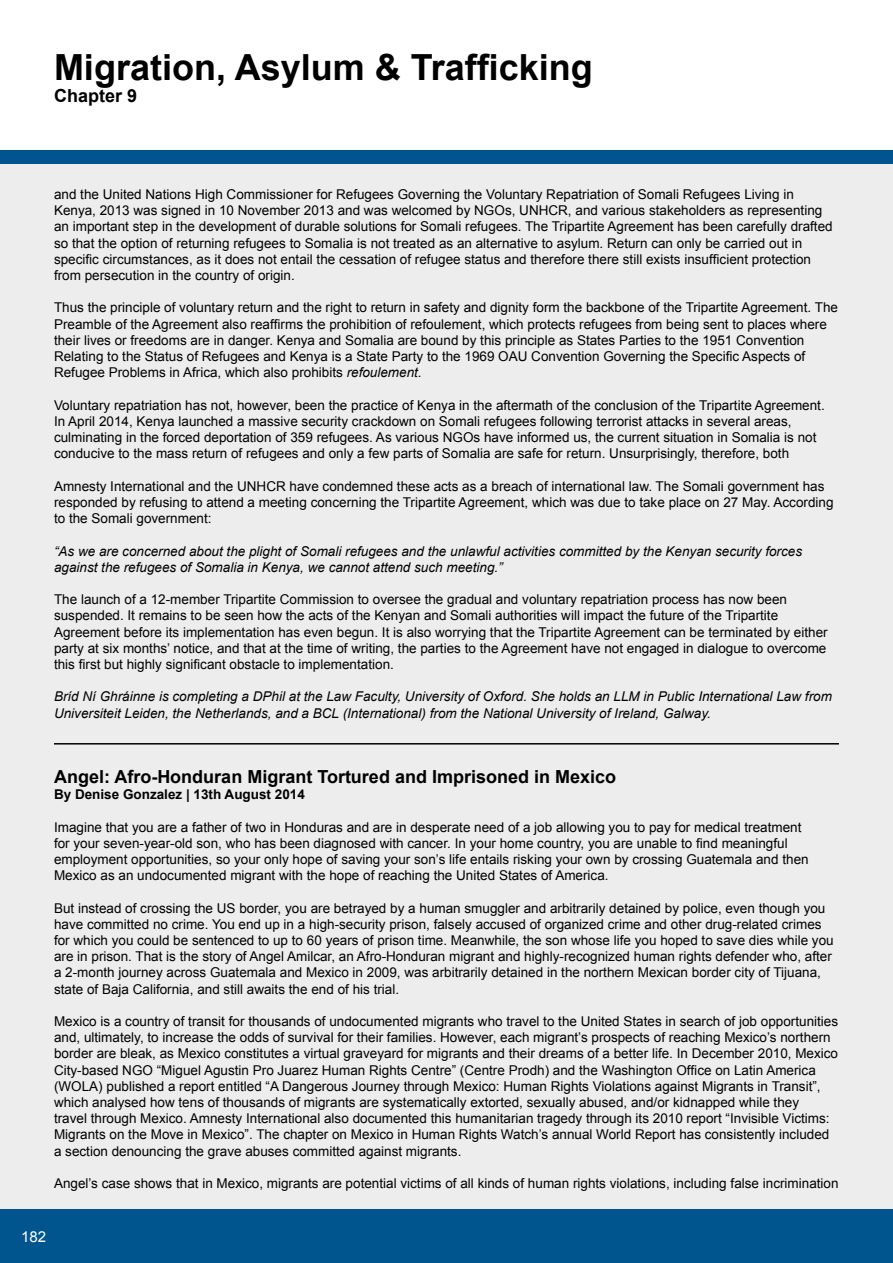
<style>
.page{position:relative;width:893px;height:1263px;background:#fff}
.page>*{position:absolute;margin:0;border:0;box-sizing:border-box;transform-origin:0 0}
.t1{font:700 36px "Arial";color:#000}
.t2{font:700 18px "Arial";color:#000}
.t3{font:15px "Arial";color:#fff}
.t4{font:13.5px/16.2px "Arial";color:#000}
.t5{font:italic 13.5px/16.2px "Arial";color:#000}
.t6{font:700 13.5px "Arial";color:#000}
.s1{font-style:italic}
</style>
<div class="page">
<div style="left:0;top:151px;width:893px;height:1112px;background:#ededee"></div>
<div style="left:0;top:1210px;width:893px;height:53px;background:#00558f"></div>
<div style="left:0;top:151px;width:893px;height:13px;background:#00558f"></div>
<hr style="left:54px;top:743px;width:785px;height:1px;background:#000">
<h1 class="t1" style="left:54px;top:44px;width:540px">Migration, Asylum &amp; Trafficking</h1>
<h2 class="t2" style="left:54px;top:83px;width:85px">Chapter 9</h2>
<p class="t4" style="left:54px;top:186px;width:780px">and the United Nations High Commissioner for Refugees Governing the Voluntary Repatriation of Somali Refugees Living in Kenya, 2013 was signed in 10 November 2013 and was welcomed by NGOs, UNHCR, and various stakeholders as representing an important step in the development of durable solutions for Somali refugees. The Tripartite Agreement has been carefully drafted so that the option of returning refugees to Somalia is not treated as an alternative to asylum. Return can only be carried out in specific circumstances, as it does not entail the cessation of refugee status and therefore there still exists insufficient protection from persecution in the country of origin.</p>
<p class="t4" style="left:54px;top:300px;width:785px">Thus the principle of voluntary return and the right to return in safety and dignity form the backbone of the Tripartite Agreement. The Preamble of the Agreement also reaffirms the prohibition of refoulement, which protects refugees from being sent to places where their lives or freedoms are in danger. Kenya and Somalia are bound by this principle as States Parties to the 1951 Convention Relating to the Status of Refugees and Kenya is a State Party to the 1969 OAU Convention Governing the Specific Aspects of Refugee Problems in Africa, which also prohibits <span class="s1">refoulement</span>.</p>
<p class="t4" style="left:54px;top:397px;width:772px">Voluntary repatriation has not, however, been the practice of Kenya in the aftermath of the conclusion of the Tripartite Agreement.<br>In April 2014, Kenya launched a massive security crackdown on Somali refugees following terrorist attacks in several areas, culminating in the forced deportation of 359 refugees. As various NGOs have informed us, the current situation in Somalia is not conducive to the mass return of refugees and only a few parts of Somalia are safe for return. Unsurprisingly, therefore, both</p>
<p class="t4" style="left:54px;top:478px;width:781px">Amnesty International and the UNHCR have condemned these acts as a breach of international law. The Somali government has responded by refusing to attend a meeting concerning the Tripartite Agreement, which was due to take place on 27 May. According to the Somali government:</p>
<p class="t5" style="left:54px;top:543px;width:750px">“As we are concerned about the plight of Somali refugees and the unlawful activities committed by the Kenyan security forces against the refugees of Somalia in Kenya, we cannot attend such meeting.”</p>
<p class="t4" style="left:54px;top:591px;width:775px">The launch of a 12-member Tripartite Commission to oversee the gradual and voluntary repatriation process has now been suspended. It remains to be seen how the acts of the Kenyan and Somali authorities will impact the future of the Tripartite Agreement before its implementation has even begun. It is also worrying that the Tripartite Agreement can be terminated by either party at six months’ notice, and that at the time of writing, the parties to the Agreement have not engaged in dialogue to overcome this first but highly significant obstacle to implementation.</p>
<p class="t5" style="left:54px;top:689px;width:779px">Bríd Ní Ghráinne is completing a DPhil at the Law Faculty, University of Oxford. She holds an LLM in Public International Law from<br>Universiteit Leiden, the Netherlands, and a BCL (International) from the National University of Ireland, Galway.</p>
<h2 class="t2" style="left:54px;top:765px;width:564px">Angel: Afro-Honduran Migrant Tortured and Imprisoned in Mexico</h2>
<p class="t6" style="left:54px;top:785px;width:252px">By Denise Gonzalez | 13th August 2014</p>
<p class="t4" style="left:54px;top:819px;width:756px">Imagine that you are a father of two in Honduras and are in desperate need of a job allowing you to pay for medical treatment for your seven-year-old son, who has been diagnosed with cancer. In your home country, you are unable to find meaningful employment opportunities, so your only hope of saving your son’s life entails risking your own by crossing Guatemala and then Mexico as an undocumented migrant with the hope of reaching the United States of America.</p>
<p class="t4" style="left:54px;top:900px;width:781px">But instead of crossing the US border, you are betrayed by a human smuggler and arbitrarily detained by police, even though you have committed no crime. You end up in a high-security prison, falsely accused of organized crime and other drug-related crimes for which you could be sentenced to up to 60 years of prison time. Meanwhile, the son whose life you hoped to save dies while you are in prison. That is the story of Angel Amilcar, an Afro-Honduran migrant and highly-recognized human rights defender who, after a 2-month journey across Guatemala and Mexico in 2009, was arbitrarily detained in the northern Mexican border city of Tijuana, state of Baja California, and still awaits the end of his trial.</p>
<p class="t4" style="left:54px;top:1013px;width:786px">Mexico is a country of transit for thousands of undocumented migrants who travel to the United States in search of job opportunities and, ultimately, to increase the odds of survival for their families. However, each migrant’s prospects of reaching Mexico’s northern border are bleak, as Mexico constitutes a virtual graveyard for migrants and their dreams of a better life. In December 2010, Mexico City-based NGO “Miguel Agustin Pro Juarez Human Rights Centre” (Centre Prodh) and the Washington Office on Latin America (WOLA) published a report entitled “A Dangerous Journey through Mexico: Human Rights Violations against Migrants in Transit”, which analysed how tens of thousands of migrants are systematically extorted, sexually abused, and/or kidnapped while they<br>travel through Mexico. Amnesty International also documented this humanitarian tragedy through its 2010 report “Invisible Victims:<br>Migrants on the Move in Mexico”. The chapter on Mexico in Human Rights Watch’s annual World Report has consistently included a section denouncing the grave abuses committed against migrants.</p>
<p class="t4" style="left:54px;top:1175px;width:786px">Angel’s case shows that in Mexico, migrants are potential victims of all kinds of human rights violations, including false incrimination</p>
<p class="t3" style="left:21px;top:1226px;width:27px">182</p>
</div>
